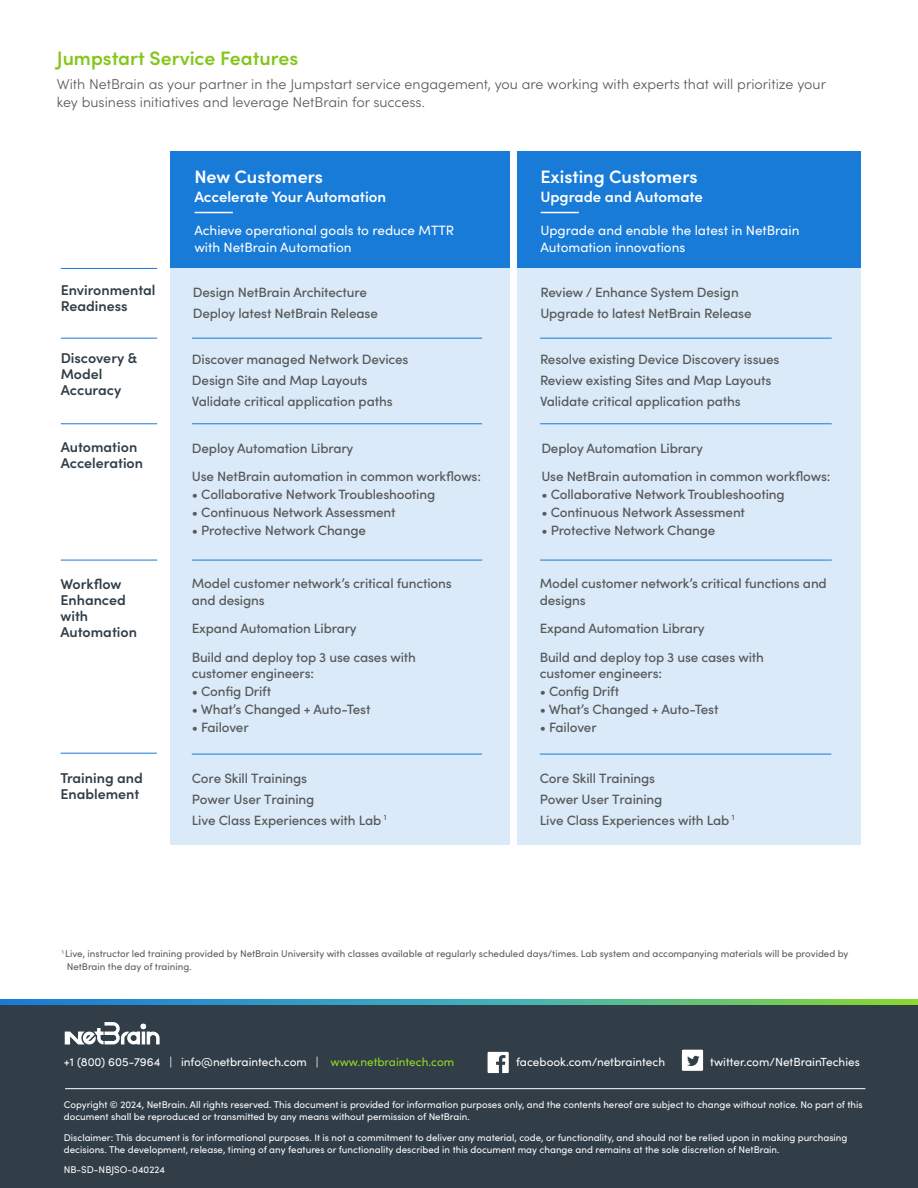
<style>
.page{position:relative;width:918px;height:1188px;background:#fff}
.page>*{position:absolute;margin:0;border:0;box-sizing:border-box;transform-origin:0 0}
.t1{font:600 19.5px "Sofia Pro";color:#85c61d}
.t2{font:600 18px "Sofia Pro";color:#fff}
.t3{font:600 15px "Sofia Pro";color:#fff}
.t4{font:300 14.25px/18px "Sofia Pro";color:#58595b}
.t5{font:600 14.25px/16.2px "Sofia Pro";color:#313e48}
.t6{font:500 13.5px/21px "Sofia Pro";letter-spacing:-.01em;color:#58595b}
.t7{font:13.5px/16.5px "Sofia Pro";color:#fff}
.t8{font:11.7px "Sofia Pro";color:#fff}
.t9{font:9.75px/12px "Sofia Pro";color:#fff}
.t10{font:9.75px/13.5px "Sofia Pro";color:#58595b}
.s1{color:#91dc26}
</style>
<div class="page">
<div style="left:517px;top:155px;width:344px;height:690px;background:#daeaf8"></div>
<div style="left:170px;top:155px;width:340px;height:690px;background:#daeaf8"></div>
<div style="left:0;top:1002px;width:918px;height:186px;background:#313e48"></div>
<svg style="left:65px;top:1022px;width:95px;height:23px"></svg>
<svg style="left:0;top:1000px;width:918px;height:4px;background:#47aaa2"></svg>
<svg style="left:488px;top:1052px;width:21px;height:21px"></svg>
<svg style="left:682px;top:1050px;width:21px;height:21px"></svg>
<hr style="left:65px;top:1088px;width:800px;height:1px;background:#fff">
<hr style="left:192px;top:754px;width:290px;height:1px;background:#187bd8">
<hr style="left:61px;top:753px;width:96px;height:1px;background:#187bd8">
<hr style="left:540px;top:754px;width:291px;height:1px;background:#187bd8">
<div style="left:170px;top:151px;width:340px;height:117px;background:#187bd8"></div>
<hr style="left:192px;top:338px;width:290px;height:1px;background:#187bd8">
<hr style="left:61px;top:338px;width:96px;height:1px;background:#187bd8">
<hr style="left:61px;top:268px;width:96px;height:1px;background:#187bd8">
<hr style="left:540px;top:338px;width:292px;height:1px;background:#187bd8">
<hr style="left:192px;top:424px;width:290px;height:1px;background:#187bd8">
<hr style="left:61px;top:424px;width:96px;height:1px;background:#187bd8">
<hr style="left:540px;top:424px;width:292px;height:1px;background:#187bd8">
<hr style="left:192px;top:560px;width:290px;height:1px;background:#187bd8">
<hr style="left:61px;top:560px;width:96px;height:1px;background:#187bd8">
<hr style="left:540px;top:560px;width:292px;height:1px;background:#187bd8">
<hr style="left:195px;top:212px;width:38px;height:1px;background:#fff">
<div style="left:517px;top:151px;width:344px;height:117px;background:#187bd8"></div>
<hr style="left:541px;top:212px;width:38px;height:1px;background:#fff">
<h1 class="t1" style="left:57px;top:51px;width:243px">Jumpstart Service Features</h1>
<p class="t4" style="left:57px;top:77px;width:771px">With NetBrain as your partner in the Jumpstart service engagement, you are working with experts that will prioritize your key business initiatives and leverage NetBrain for success.</p>
<h2 class="t2" style="left:194px;top:170px;width:130px">New Customers</h2>
<p class="t3" style="left:194px;top:192px;width:193px">Accelerate Your Automation</p>
<p class="t7" style="left:194px;top:223px;width:261px">Achieve operational goals to reduce MTTR with NetBrain Automation</p>
<h2 class="t2" style="left:540px;top:170px;width:159px">Existing Customers</h2>
<p class="t3" style="left:540px;top:192px;width:164px">Upgrade and Automate</p>
<p class="t7" style="left:540px;top:223px;width:261px">Upgrade and enable the latest in NetBrain<br>Automation innovations</p>
<p class="t5" style="left:61px;top:283px;width:96px">Environmental<br>Readiness</p>
<p class="t5" style="left:61px;top:351px;width:78px">Discovery &amp;<br>Model<br>Accuracy</p>
<p class="t6" style="left:193px;top:283px;width:187px">Design NetBrain Architecture<br>Deploy latest NetBrain Release</p>
<p class="t6" style="left:192px;top:350px;width:218px">Discover managed Network Devices<br>Design Site and Map Layouts<br>Validate critical application paths</p>
<p class="t6" style="left:540px;top:283px;width:213px">Review / Enhance System Design<br>Upgrade to latest NetBrain Release</p>
<p class="t6" style="left:540px;top:350px;width:241px">Resolve existing Device Discovery issues<br>Review existing Sites and Map Layouts<br>Validate critical application paths</p>
<p class="t5" style="left:61px;top:441px;width:84px">Automation<br>Acceleration</p>
<p class="t6" style="left:192px;top:435px;width:291px;line-height:28.5px">Deploy Automation Library<br>Use NetBrain automation in common workflows:</p>
<p class="t6" style="left:192px;top:485px;width:245px">• Collaborative Network Troubleshooting</p>
<p class="t6" style="left:192px;top:503px;width:205px">• Continuous Network Assessment</p>
<p class="t6" style="left:192px;top:521px;width:176px">• Protective Network Change</p>
<p class="t6" style="left:541px;top:435px;width:291px;line-height:28.5px">Deploy Automation Library<br>Use NetBrain automation in common workflows:</p>
<p class="t6" style="left:541px;top:485px;width:245px">• Collaborative Network Troubleshooting</p>
<p class="t6" style="left:541px;top:503px;width:205px">• Continuous Network Assessment</p>
<p class="t6" style="left:541px;top:521px;width:176px">• Protective Network Change</p>
<p class="t5" style="left:60px;top:578px;width:78px">Workflow<br>Enhanced with<br>Automation</p>
<p class="t6" style="left:192px;top:577px;width:262px;line-height:16.5px">Model customer network’s critical functions and designs</p>
<p class="t6" style="left:192px;top:616px;width:226px;line-height:28.5px">Expand Automation Library<br>Build and deploy top 3 use cases with</p>
<p class="t6" style="left:192px;top:664px;width:124px">customer engineers:</p>
<p class="t6" style="left:192px;top:682px;width:81px">• Config Drift</p>
<p class="t6" style="left:192px;top:700px;width:180px">• What’s Changed + Auto-Test</p>
<p class="t6" style="left:192px;top:718px;width:58px">• Failover</p>
<p class="t6" style="left:540px;top:577px;width:289px;line-height:16.5px">Model customer network’s critical functions and designs</p>
<p class="t6" style="left:540px;top:616px;width:226px;line-height:28.5px">Expand Automation Library<br>Build and deploy top 3 use cases with</p>
<p class="t6" style="left:540px;top:664px;width:124px">customer engineers:</p>
<p class="t6" style="left:540px;top:682px;width:81px">• Config Drift</p>
<p class="t6" style="left:540px;top:700px;width:180px">• What’s Changed + Auto-Test</p>
<p class="t6" style="left:540px;top:718px;width:58px">• Failover</p>
<p class="t5" style="left:60px;top:772px;width:84px">Training and<br>Enablement</p>
<p class="t6" style="left:192px;top:769px;width:197px">Core Skill Trainings<br>Power User Training<br>Live Class Experiences with Lab <sup>1</sup></p>
<p class="t6" style="left:540px;top:769px;width:197px">Core Skill Trainings<br>Power User Training<br>Live Class Experiences with Lab <sup>1</sup></p>
<p class="t10" style="left:67px;top:948px;width:783px;text-indent:-5px"><sup>1</sup> Live, instructor led training provided by NetBrain University with classes available at regularly scheduled days/times. Lab system and accompanying materials will be provided by<br>NetBrain the day of training.</p>
<p class="t8" style="left:64px;top:1056px;width:392px">+1 (800) 605-7964 | info@netbraintech.com | <span class="s1">www.netbraintech.com</span></p>
<p class="t8" style="left:516px;top:1057px;width:150px">facebook.com/netbraintech</p>
<p class="t8" style="left:710px;top:1057px;width:151px">twitter.com/NetBrainTechies</p>
<p class="t9" style="left:64px;top:1099px;width:800px">Copyright © 2024, NetBrain. All rights reserved. This document is provided for information purposes only, and the contents hereof are subject to change without notice. No part of this document shall be reproduced or transmitted by any means without permission of NetBrain.</p>
<p class="t9" style="left:64px;top:1132px;width:785px">Disclaimer: This document is for informational purposes. It is not a commitment to deliver any material, code, or functionality, and should not be relied upon in making purchasing decisions. The development, release, timing of any features or functionality described in this document may change and remains at the sole discretion of NetBrain.</p>
<p class="t9" style="left:64px;top:1164px;width:103px">NB-SD-NBJSO-040224</p>
</div>
